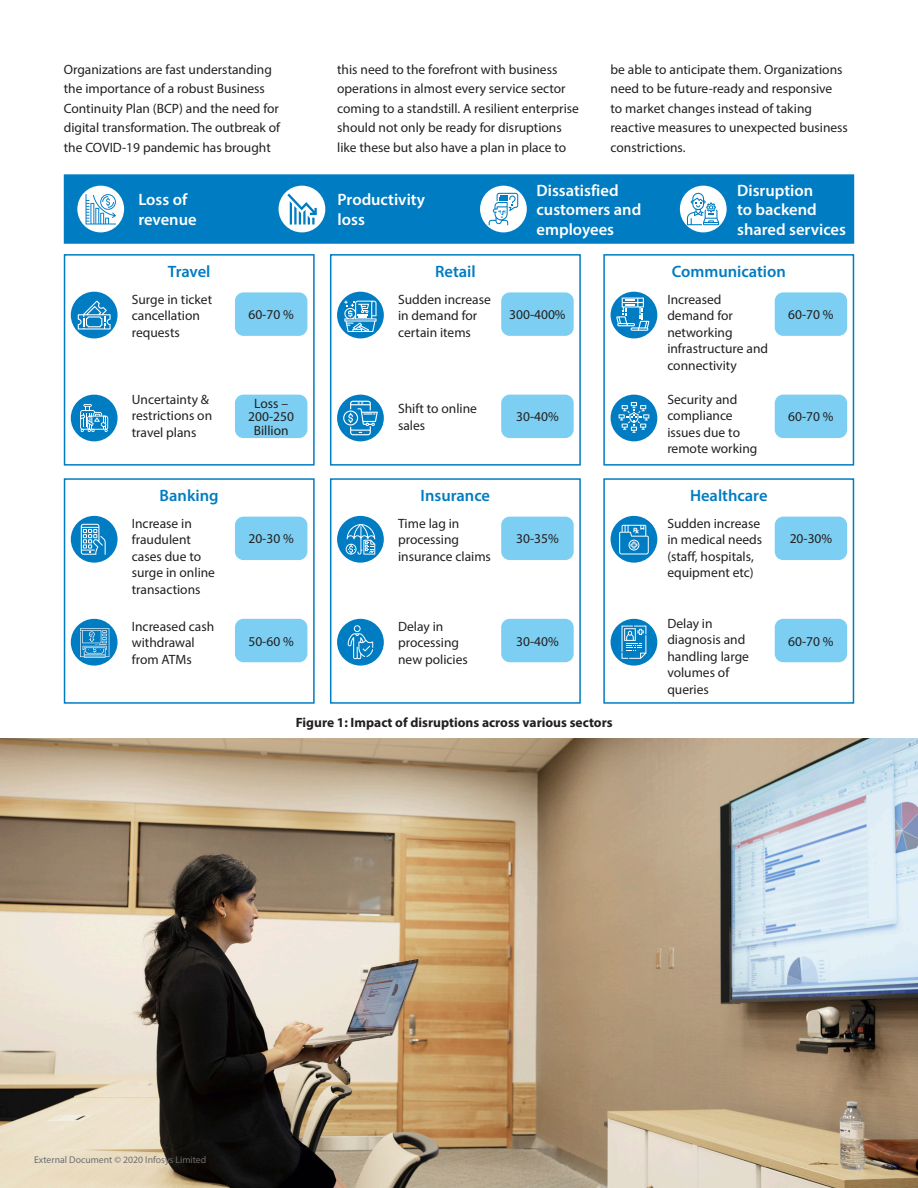
<style>
.page{position:relative;width:918px;height:1188px;background:#fff}
.page>*{position:absolute;margin:0;border:0;box-sizing:border-box;transform-origin:0 0}
.t1{font:600 16.5px/19.5px "Myriad Pro";color:#fff}
.t2{font:600 16.5px "Myriad Pro";color:#007cc2}
.t3{font:13.5px/16.5px "Myriad Pro";color:#231f20}
.t4{font:700 13.5px "Myriad Pro";color:#231f20}
.t5{font:9.75px "Myriad Pro";color:#6c6d70}
</style>
<div class="page">
<div style="left:64px;top:174px;width:790px;height:70px;background:#007cc2;border:2px solid #007cc2"></div>
<img style="left:0;top:739px;width:918px;height:449px">
<div style="left:64px;top:254px;width:251px;height:212px;border:2px solid #007cc2"></div>
<div style="left:64px;top:478px;width:251px;height:226px;border:2px solid #007cc2"></div>
<div style="left:330px;top:254px;width:251px;height:212px;border:2px solid #007cc2"></div>
<div style="left:330px;top:478px;width:251px;height:226px;border:2px solid #007cc2"></div>
<div style="left:603px;top:254px;width:251px;height:212px;border:2px solid #007cc2"></div>
<div style="left:603px;top:478px;width:251px;height:226px;border:2px solid #007cc2"></div>
<div style="left:77px;top:186px;width:47px;height:46px;background:#fff;border-radius:50%"></div>
<div style="left:71px;top:292px;width:47px;height:46px;background:#007cc2;border-radius:50%"></div>
<div style="left:71px;top:516px;width:47px;height:47px;background:#007cc2;border-radius:50%"></div>
<div style="left:337px;top:292px;width:47px;height:46px;background:#007cc2;border-radius:50%"></div>
<div style="left:337px;top:516px;width:47px;height:47px;background:#007cc2;border-radius:50%"></div>
<div style="left:611px;top:292px;width:46px;height:46px;background:#007cc2;border-radius:50%"></div>
<div style="left:611px;top:516px;width:46px;height:47px;background:#007cc2;border-radius:50%"></div>
<div style="left:71px;top:395px;width:47px;height:46px;background:#007cc2;border-radius:50%"></div>
<div style="left:71px;top:619px;width:47px;height:47px;background:#007cc2;border-radius:50%"></div>
<div style="left:337px;top:395px;width:47px;height:46px;background:#007cc2;border-radius:50%"></div>
<div style="left:337px;top:619px;width:47px;height:47px;background:#007cc2;border-radius:50%"></div>
<div style="left:611px;top:395px;width:46px;height:46px;background:#007cc2;border-radius:50%"></div>
<div style="left:611px;top:619px;width:46px;height:47px;background:#007cc2;border-radius:50%"></div>
<div style="left:279px;top:186px;width:46px;height:46px;background:#fff;border-radius:50%"></div>
<div style="left:480px;top:186px;width:47px;height:46px;background:#fff;border-radius:50%"></div>
<div style="left:680px;top:186px;width:47px;height:46px;background:#fff;border-radius:50%"></div>
<div style="left:235px;top:292px;width:72px;height:44px;background:#7ccff2;border-radius:9px"></div>
<div style="left:235px;top:517px;width:72px;height:43px;background:#7ccff2;border-radius:9px"></div>
<div style="left:501px;top:292px;width:73px;height:44px;background:#7ccff2;border-radius:9px"></div>
<div style="left:501px;top:517px;width:73px;height:43px;background:#7ccff2;border-radius:9px"></div>
<div style="left:775px;top:292px;width:72px;height:44px;background:#7ccff2;border-radius:9px"></div>
<div style="left:775px;top:517px;width:72px;height:43px;background:#7ccff2;border-radius:9px"></div>
<div style="left:235px;top:395px;width:72px;height:43px;background:#7ccff2;border-radius:9px"></div>
<div style="left:235px;top:619px;width:72px;height:43px;background:#7ccff2;border-radius:9px"></div>
<div style="left:501px;top:395px;width:73px;height:43px;background:#7ccff2;border-radius:9px"></div>
<div style="left:501px;top:619px;width:73px;height:43px;background:#7ccff2;border-radius:9px"></div>
<div style="left:775px;top:395px;width:72px;height:43px;background:#7ccff2;border-radius:9px"></div>
<div style="left:775px;top:619px;width:72px;height:43px;background:#7ccff2;border-radius:9px"></div>
<svg style="left:287px;top:194px;width:30px;height:31px"></svg>
<svg style="left:86px;top:194px;width:30px;height:31px"></svg>
<svg style="left:687px;top:193px;width:32px;height:32px"></svg>
<svg style="left:80px;top:628px;width:29px;height:30px"></svg>
<svg style="left:81px;top:524px;width:25px;height:31px"></svg>
<svg style="left:78px;top:301px;width:33px;height:29px"></svg>
<svg style="left:80px;top:404px;width:28px;height:28px"></svg>
<svg style="left:344px;top:301px;width:33px;height:31px"></svg>
<svg style="left:343px;top:401px;width:35px;height:34px"></svg>
<svg style="left:346px;top:524px;width:29px;height:31px"></svg>
<svg style="left:348px;top:625px;width:25px;height:34px"></svg>
<svg style="left:619px;top:525px;width:30px;height:29px"></svg>
<svg style="left:622px;top:626px;width:24px;height:33px"></svg>
<svg style="left:619px;top:402px;width:30px;height:31px"></svg>
<svg style="left:616px;top:298px;width:33px;height:33px"></svg>
<svg style="left:489px;top:193px;width:29px;height:32px"></svg>
<p class="t3" style="left:64px;top:59px;width:218px;line-height:19.5px">Organizations are fast understanding the importance of a robust Business Continuity Plan (BCP) and the need for digital transformation. The outbreak of the COVID-19 pandemic has brought</p>
<p class="t3" style="left:337px;top:59px;width:243px;line-height:19.5px">this need to the forefront with business operations in almost every service sector coming to a standstill. A resilient enterprise should not only be ready for disruptions like these but also have a plan in place to</p>
<p class="t1" style="left:138px;top:190px;width:60px">Loss of revenue</p>
<p class="t3" style="left:611px;top:59px;width:239px;line-height:19.5px">be able to anticipate them. Organizations need to be future-ready and responsive<br>to market changes instead of taking reactive measures to unexpected business constrictions.</p>
<p class="t1" style="left:338px;top:190px;width:89px">Productivity loss</p>
<p class="t1" style="left:537px;top:180px;width:106px">Dissatisfied customers and employees</p>
<p class="t1" style="left:737px;top:180px;width:110px">Disruption<br>to backend shared services</p>
<p class="t2" style="left:168px;top:261px;width:44px">Travel</p>
<p class="t3" style="left:132px;top:291px;width:82px">Surge in ticket cancellation requests</p>
<p class="t3" style="left:132px;top:391px;width:82px">Uncertainty &amp; restrictions on travel plans</p>
<p class="t2" style="left:160px;top:485px;width:61px">Banking</p>
<p class="t3" style="left:132px;top:515px;width:85px">Increase in fraudulent cases due to surge in online transactions</p>
<p class="t3" style="left:132px;top:618px;width:84px">Increased cash withdrawal from ATMs</p>
<p class="t3" style="left:248px;top:306px;width:47px">60-70 %</p>
<p class="t3" style="left:248px;top:396px;width:47px;line-height:13.5px;text-align:center">Loss –<br>200-250<br>Billion</p>
<p class="t2" style="left:435px;top:261px;width:42px">Retail</p>
<p class="t2" style="left:672px;top:261px;width:116px">Communication</p>
<p class="t3" style="left:398px;top:291px;width:94px">Sudden increase in demand for certain items</p>
<p class="t3" style="left:509px;top:306px;width:58px">300-400%</p>
<p class="t3" style="left:667px;top:291px;width:102px">Increased demand for networking infrastructure and connectivity</p>
<p class="t3" style="left:788px;top:306px;width:47px">60-70 %</p>
<p class="t3" style="left:398px;top:400px;width:80px">Shift to online sales</p>
<p class="t3" style="left:516px;top:408px;width:44px">30-40%</p>
<p class="t3" style="left:667px;top:391px;width:92px">Security and compliance issues due to remote working</p>
<p class="t3" style="left:788px;top:408px;width:47px">60-70 %</p>
<p class="t2" style="left:421px;top:485px;width:71px">Insurance</p>
<p class="t2" style="left:690px;top:485px;width:79px">Healthcare</p>
<p class="t3" style="left:398px;top:515px;width:94px">Time lag in processing insurance claims</p>
<p class="t3" style="left:667px;top:515px;width:96px">Sudden increase in medical needs (staff, hospitals, equipment etc)</p>
<p class="t3" style="left:248px;top:530px;width:47px">20-30 %</p>
<p class="t3" style="left:516px;top:530px;width:44px">30-35%</p>
<p class="t3" style="left:790px;top:530px;width:44px">20-30%</p>
<p class="t3" style="left:667px;top:615px;width:83px">Delay in diagnosis and handling large volumes of queries</p>
<p class="t3" style="left:398px;top:618px;width:71px">Delay in processing new policies</p>
<p class="t3" style="left:248px;top:633px;width:47px">50-60 %</p>
<p class="t3" style="left:516px;top:633px;width:44px">30-40%</p>
<p class="t3" style="left:788px;top:633px;width:47px">60-70 %</p>
<p class="t4" style="left:296px;top:713px;width:318px">Figure 1: Impact of disruptions across various sectors</p>
<p class="t5" style="left:34px;top:1154px;width:174px">External Document © 2020 Infosys Limited</p>
</div>
